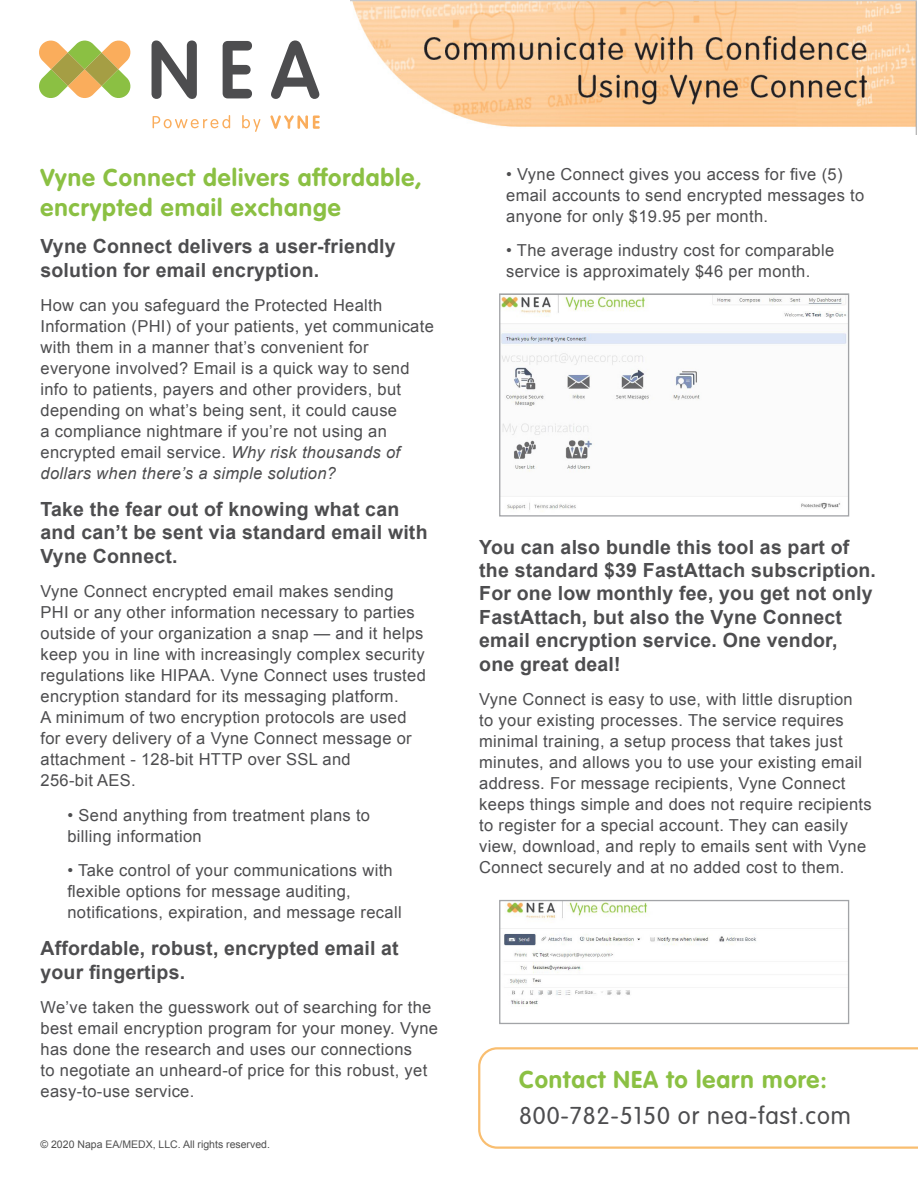
<style>
.page{position:relative;width:918px;height:1188px;background:#fff}
.page>*{position:absolute;margin:0;border:0;box-sizing:border-box;transform-origin:0 0}
.t1{font:700 24px/30px "VAG Rounded Std";letter-spacing:.04em;color:#8bc043}
.t2{font:300 24px "VAG Rounded Std";letter-spacing:.04em;color:#4d4d4f}
.t3{font:700 19.5px/23.4px "Arial";letter-spacing:.01em;color:#4d4d4f}
.t4{font:16.5px/21px "Arial";letter-spacing:.02em;color:#4d4d4f}
.t5{font:10.5px "Arial";color:#4f4f4f}
.s1{font-style:italic}
</style>
<div class="page">
<svg style="left:39px;top:40px;width:92px;height:58px"></svg>
<svg style="left:152px;top:40px;width:45px;height:59px"></svg>
<svg style="left:223px;top:41px;width:29px;height:57px"></svg>
<svg style="left:271px;top:41px;width:48px;height:58px"></svg>
<svg style="left:153px;top:115px;width:77px;height:13px"></svg>
<svg style="left:242px;top:115px;width:18px;height:17px"></svg>
<svg style="left:270px;top:115px;width:50px;height:14px"></svg>
<img style="left:501px;top:295px;width:346px;height:217px">
<div style="left:499px;top:293px;width:350px;height:224px;border:1px solid #a2a4a7"></div>
<img style="left:501px;top:902px;width:346px;height:103px">
<div style="left:499px;top:900px;width:350px;height:124px;border:1px solid #a2a4a7"></div>
<img style="left:350px;top:0;width:567px;height:134px">
<svg style="left:478px;top:1047px;width:440px;height:102px"></svg>
<h1 class="t1" style="left:40px;top:164px;width:383px">Vyne Connect delivers affordable, encrypted email exchange</h1>
<p class="t3" style="left:40px;top:235px;width:357px">Vyne Connect delivers a user-friendly solution for email encryption.</p>
<p class="t4" style="left:40px;top:295px;width:395px">How can you safeguard the Protected Health Information (PHI) of your patients, yet communicate with them in a manner that’s convenient for everyone involved? Email is a quick way to send info to patients, payers and other providers, but depending on what’s being sent, it could cause<br>a compliance nightmare if you’re not using an encrypted email service. <span class="s1">Why risk thousands of dollars when there’s a simple solution?</span></p>
<p class="t3" style="left:40px;top:498px;width:389px">Take the fear out of knowing what can and can’t be sent via standard email with<br>Vyne Connect.</p>
<p class="t4" style="left:40px;top:581px;width:387px">Vyne Connect encrypted email makes sending PHI or any other information necessary to parties outside of your organization a snap — and it helps keep you in line with increasingly complex security regulations like HIPAA. Vyne Connect uses trusted encryption standard for its messaging platform.<br>A minimum of two encryption protocols are used for every delivery of a Vyne Connect message or attachment - 128-bit HTTP over SSL and<br>256-bit AES.</p>
<p class="t4" style="left:67px;top:805px;width:304px">• Send anything from treatment plans to billing information</p>
<p class="t4" style="left:67px;top:860px;width:336px">• Take control of your communications with flexible options for message auditing, notifications, expiration, and message recall</p>
<p class="t3" style="left:40px;top:937px;width:360px">Affordable, robust, encrypted email at your fingertips.</p>
<p class="t4" style="left:40px;top:997px;width:399px">We’ve taken the guesswork out of searching for the best email encryption program for your money. Vyne has done the research and uses our connections<br>to negotiate an unheard-of price for this robust, yet easy-to-use service.</p>
<p class="t5" style="left:40px;top:1137px;width:231px">© 2020 Napa EA/MEDX, LLC. All rights reserved.</p>
<p class="t4" style="left:506px;top:164px;width:360px">• Vyne Connect gives you access for five (5) email accounts to send encrypted messages to anyone for only $19.95 per month.</p>
<p class="t4" style="left:506px;top:240px;width:330px">• The average industry cost for comparable service is approximately $46 per month.</p>
<p class="t3" style="left:479px;top:536px;width:398px">You can also bundle this tool as part of the standard $39 FastAttach subscription.<br>For one low monthly fee, you get not only FastAttach, but also the Vyne Connect email encryption service. One vendor, one great deal!</p>
<p class="t4" style="left:479px;top:689px;width:394px">Vyne Connect is easy to use, with little disruption<br>to your existing processes. The service requires minimal training, a setup process that takes just minutes, and allows you to use your existing email address. For message recipients, Vyne Connect keeps things simple and does not require recipients to register for a special account. They can easily view, download, and reply to emails sent with Vyne Connect securely and at no added cost to them.</p>
<h1 class="t1" style="left:519px;top:1065px;width:309px">Contact NEA to learn more:</h1>
<h1 class="t2" style="left:519px;top:1101px;width:333px">800-782-5150 or nea-fast.com</h1>
</div>
